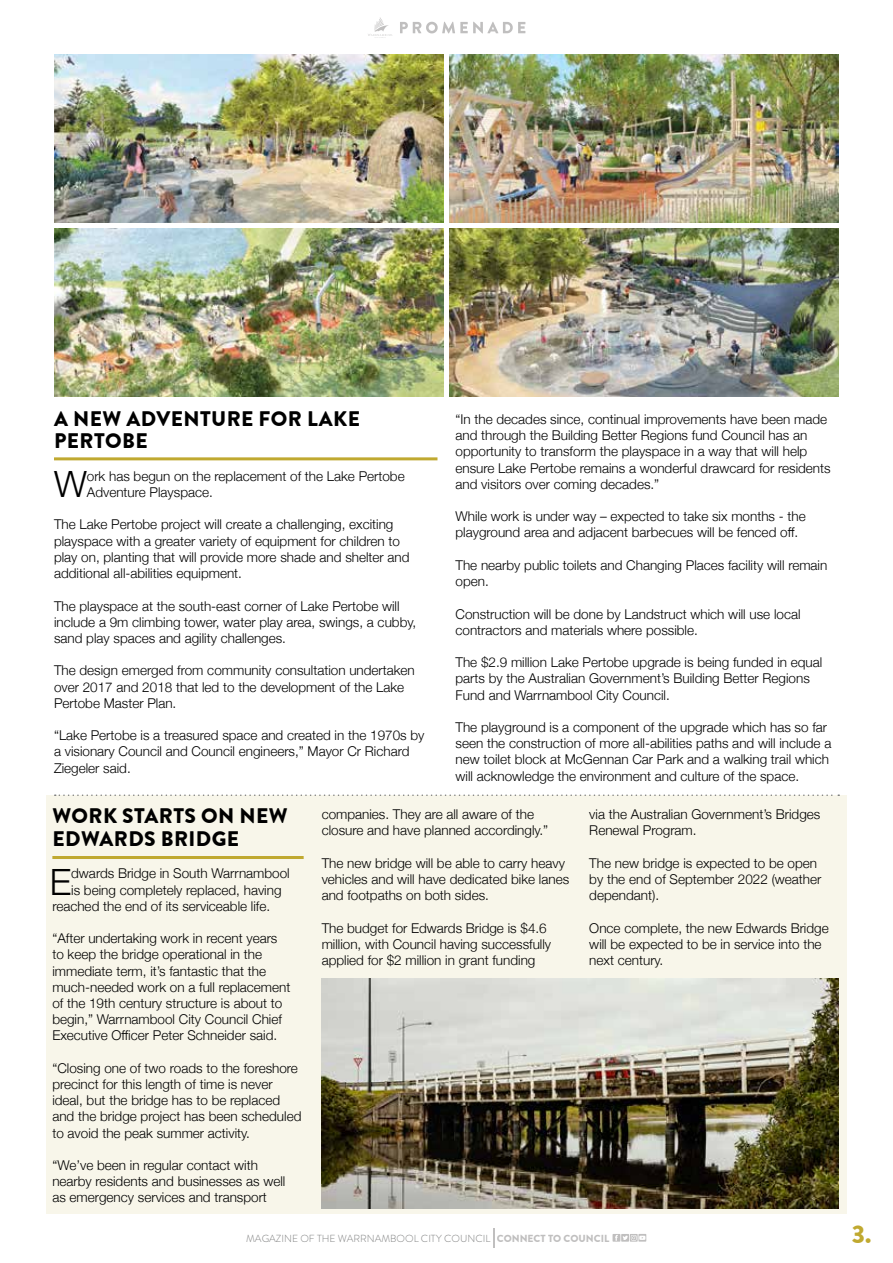
<style>
.page{position:relative;width:893px;height:1263px;background:#fff}
.page>*{position:absolute;margin:0;border:0;box-sizing:border-box;transform-origin:0 0}
.t1{font:300 36.15px "Helvetica Neue";color:#000}
.t2{font:900 25.5px "Brandon Grotesque";color:#c0a930}
.t3{font:900 21px/22.5px "Brandon Grotesque";letter-spacing:.02em;color:#000}
.t4{font:300 13.5px/16.2px "Helvetica Neue";color:#000}
.t5{font:300 10.2px "Brandon Grotesque";color:#7d7e7e}
.s1{font-weight:900;color:#c0bfbf}
</style>
<div class="page">
<svg style="left:613px;top:1234px;width:33px;height:8px"></svg>
<svg style="left:494px;top:1228px;width:1px;height:19px"></svg>
<svg style="left:368px;top:17px;width:24px;height:21px"></svg>
<svg style="left:400px;top:22px;width:125px;height:11px"></svg>
<div style="left:46px;top:795px;width:800px;height:419px;background:#f8f6ea"></div>
<hr style="left:54px;top:457px;width:383px;height:3px;background:#c0a930">
<img style="left:54px;top:54px;width:389px;height:168px">
<hr style="left:52px;top:856px;width:252px;height:3px;background:#c0a930">
<svg style="left:55px;top:794px;width:784px;height:2px"></svg>
<img style="left:322px;top:978px;width:517px;height:231px">
<img style="left:54px;top:229px;width:389px;height:168px">
<img style="left:450px;top:54px;width:389px;height:168px">
<img style="left:450px;top:229px;width:389px;height:168px">
<h3 class="t3" style="left:54px;top:408px;width:307px">A NEW ADVENTURE FOR LAKE<br>PERTOBE</h3>
<h1 class="t1" style="left:54px;top:455px;width:34px">W</h1>
<p class="t4" style="left:87px;top:467px;width:319px">ork has begun on the replacement of the Lake Pertobe<br>Adventure Playspace.</p>
<p class="t4" style="left:54px;top:516px;width:357px">The Lake Pertobe project will create a challenging, exciting playspace with a greater variety of equipment for children to play on, planting that will provide more shade and shelter and additional all-abilities equipment.</p>
<p class="t4" style="left:54px;top:597px;width:364px">The playspace at the south-east corner of Lake Pertobe will include a 9m climbing tower, water play area, swings, a cubby, sand play spaces and agility challenges.</p>
<p class="t4" style="left:54px;top:661px;width:362px">The design emerged from community consultation undertaken over 2017 and 2018 that led to the development of the Lake<br>Pertobe Master Plan.</p>
<p class="t4" style="left:54px;top:726px;width:372px">“Lake Pertobe is a treasured space and created in the 1970s by a visionary Council and Council engineers,” Mayor Cr Richard<br>Ziegeler said.</p>
<p class="t4" style="left:455px;top:410px;width:377px">“In the decades since, continual improvements have been made and through the Building Better Regions fund Council has an opportunity to transform the playspace in a way that will help ensure Lake Pertobe remains a wonderful drawcard for residents and visitors over coming decades.”</p>
<p class="t4" style="left:455px;top:507px;width:352px">While work is under way – expected to take six months - the playground area and adjacent barbecues will be fenced off.</p>
<p class="t4" style="left:455px;top:556px;width:373px">The nearby public toilets and Changing Places facility will remain open.</p>
<p class="t4" style="left:455px;top:605px;width:347px">Construction will be done by Landstruct which will use local contractors and materials where possible.</p>
<p class="t4" style="left:455px;top:653px;width:368px">The $2.9 million Lake Pertobe upgrade is being funded in equal parts by the Australian Government’s Building Better Regions<br>Fund and Warrnambool City Council.</p>
<p class="t4" style="left:455px;top:718px;width:377px">The playground is a component of the upgrade which has so far seen the construction of more all-abilities paths and will include a new toilet block at McGennan Car Park and a walking trail which will acknowledge the environment and culture of the space.</p>
<p class="t4" style="left:322px;top:805px;width:228px">companies. They are all aware of the closure and have planned accordingly.”</p>
<p class="t4" style="left:322px;top:854px;width:249px">The new bridge will be able to carry heavy vehicles and will have dedicated bike lanes and footpaths on both sides.</p>
<p class="t4" style="left:322px;top:919px;width:231px">The budget for Edwards Bridge is $4.6 million, with Council having successfully applied for $2 million in grant funding</p>
<h3 class="t3" style="left:53px;top:805px;width:237px">WORK STARTS ON NEW<br>EDWARDS BRIDGE</h3>
<h1 class="t1" style="left:50px;top:852px;width:23px">E</h1>
<p class="t4" style="left:71px;top:864px;width:220px">dwards Bridge in South Warrnambool</p>
<p class="t4" style="left:589px;top:805px;width:233px">via the Australian Government’s Bridges<br>Renewal Program.</p>
<p class="t4" style="left:589px;top:854px;width:234px">The new bridge is expected to be open by the end of September 2022 (weather dependant).</p>
<p class="t4" style="left:589px;top:919px;width:241px">Once complete, the new Edwards Bridge will be expected to be in service into the next century.</p>
<p class="t4" style="left:71px;top:880px;width:212px">is being completely replaced, having</p>
<p class="t4" style="left:52px;top:897px;width:219px">reached the end of its serviceable life.</p>
<p class="t4" style="left:52px;top:929px;width:240px">“After undertaking work in recent years to keep the bridge operational in the immediate term, it’s fantastic that the much-needed work on a full replacement of the 19th century structure is about to begin,” Warrnambool City Council Chief Executive Officer Peter Schneider said.</p>
<p class="t4" style="left:52px;top:1059px;width:251px">“Closing one of two roads to the foreshore precinct for this length of time is never ideal, but the bridge has to be replaced and the bridge project has been scheduled to avoid the peak summer activity.</p>
<p class="t4" style="left:52px;top:1156px;width:235px">“We’ve been in regular contact with nearby residents and businesses as well as emergency services and transport</p>
<p class="t5" style="left:246px;top:1231px;width:365px">MAGAZINE OF THE WARRNAMBOOL CITY COUNCIL <span class="s1">CONNECT TO COUNCIL</span></p>
<h2 class="t2" style="left:852px;top:1218px;width:21px">3.</h2>
</div>
